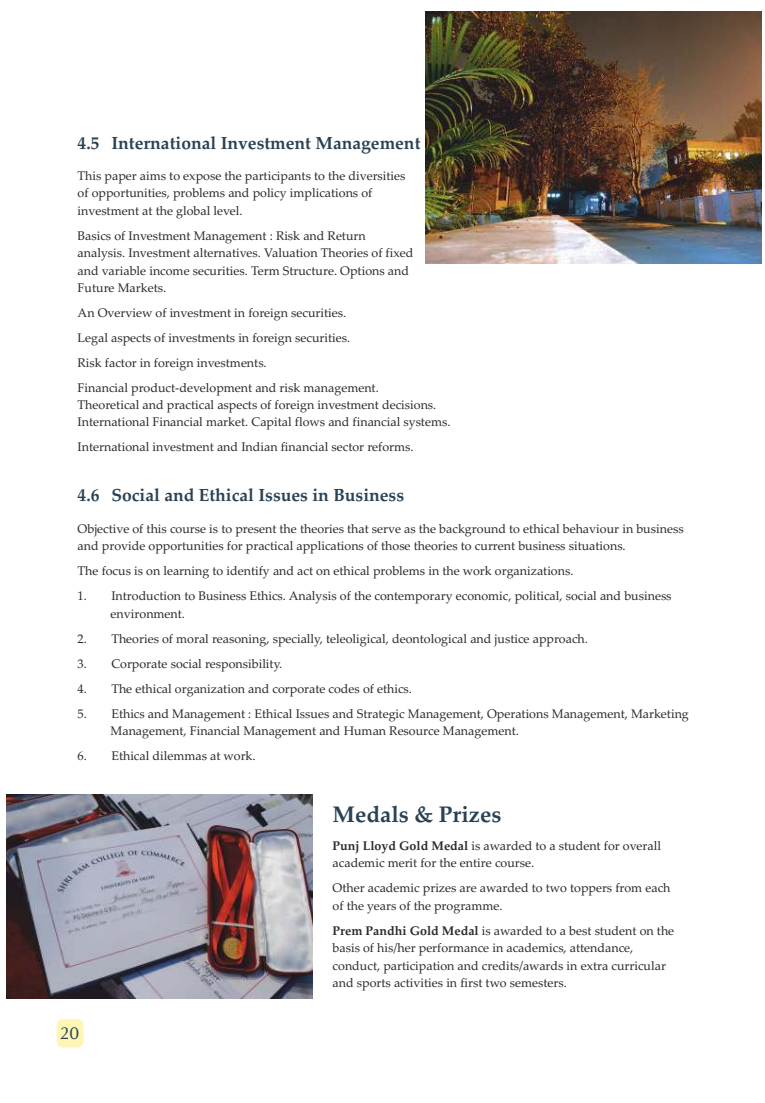
<style>
.page{position:relative;width:765px;height:1103px;background:#fff}
.page>*{position:absolute;margin:0;border:0;box-sizing:border-box;transform-origin:0 0}
.t1{font:700 22.5px "Palatino Linotype";color:#294254}
.t2{font:700 17.5px "Palatino Linotype";color:#294254}
.t3{font:17.5px "CG Omega";color:#294254}
.t4{font:12.5px/17.5px "Palatino Linotype";color:#2b2929}
.s1{font-weight:700}
</style>
<div class="page">
<div style="left:57px;top:1019px;width:27px;height:28px;background:#fff5b5;border-radius:6px"></div>
<img style="left:6px;top:794px;width:306px;height:204px">
<img style="left:426px;top:11px;width:336px;height:252px">
<h2 class="t2" style="left:78px;top:136px;width:344px">4.5 International Investment Management</h2>
<p class="t4" style="left:78px;top:168px;width:329px">This paper aims to expose the participants to the diversities of opportunities, problems and policy implications of investment at the global level.</p>
<p class="t4" style="left:78px;top:228px;width:337px">Basics of Investment Management : Risk and Return analysis. Investment alternatives. Valuation Theories of fixed and variable income securities. Term Structure. Options and Future Markets.</p>
<p class="t4" style="left:78px;top:302px;width:303px;line-height:25px">An Overview of investment in foreign securities.<br>Legal aspects of investments in foreign securities.<br>Risk factor in foreign investments.<br>Financial product-development and risk management.</p>
<p class="t4" style="left:78px;top:398px;width:374px;line-height:16.9px">Theoretical and practical aspects of foreign investment decisions.<br>International Financial market. Capital flows and financial systems.</p>
<p class="t4" style="left:78px;top:439px;width:338px">International investment and Indian financial sector reforms.</p>
<h2 class="t2" style="left:78px;top:488px;width:328px">4.6 Social and Ethical Issues in Business</h2>
<p class="t4" style="left:78px;top:521px;width:608px">Objective of this course is to present the theories that serve as the background to ethical behaviour in business and provide opportunities for practical applications of those theories to current business situations.</p>
<p class="t4" style="left:78px;top:563px;width:497px">The focus is on learning to identify and act on ethical problems in the work organizations.</p>
<p class="t4" style="left:111px;top:588px;width:562px;text-indent:-33px">1. Introduction to Business Ethics. Analysis of the contemporary economic, political, social and business environment.</p>
<p class="t4" style="left:78px;top:631px;width:512px">2. Theories of moral reasoning, specially, teleoligical, deontological and justice approach.</p>
<p class="t4" style="left:78px;top:656px;width:206px">3. Corporate social responsibility.</p>
<p class="t4" style="left:78px;top:681px;width:336px">4. The ethical organization and corporate codes of ethics.</p>
<p class="t4" style="left:111px;top:706px;width:580px;text-indent:-33px">5. Ethics and Management : Ethical Issues and Strategic Management, Operations Management, Marketing<br>Management, Financial Management and Human Resource Management.</p>
<p class="t4" style="left:78px;top:748px;width:180px">6. Ethical dilemmas at work.</p>
<h2 class="t3" style="left:60px;top:1026px;width:21px">20</h2>
<h1 class="t1" style="left:333px;top:805px;width:170px">Medals &amp; Prizes</h1>
<p class="t4" style="left:333px;top:838px;width:330px"><span class="s1">Punj Lloyd Gold Medal</span> is awarded to a student for overall academic merit for the entire course.</p>
<p class="t4" style="left:333px;top:880px;width:339px">Other academic prizes are awarded to two toppers from each of the years of the programme.</p>
<p class="t4" style="left:333px;top:923px;width:343px"><span class="s1">Prem Pandhi Gold Medal</span> is awarded to a best student on the basis of his/her performance in academics, attendance, conduct, participation and credits/awards in extra curricular and sports activities in first two semesters.</p>
</div>
